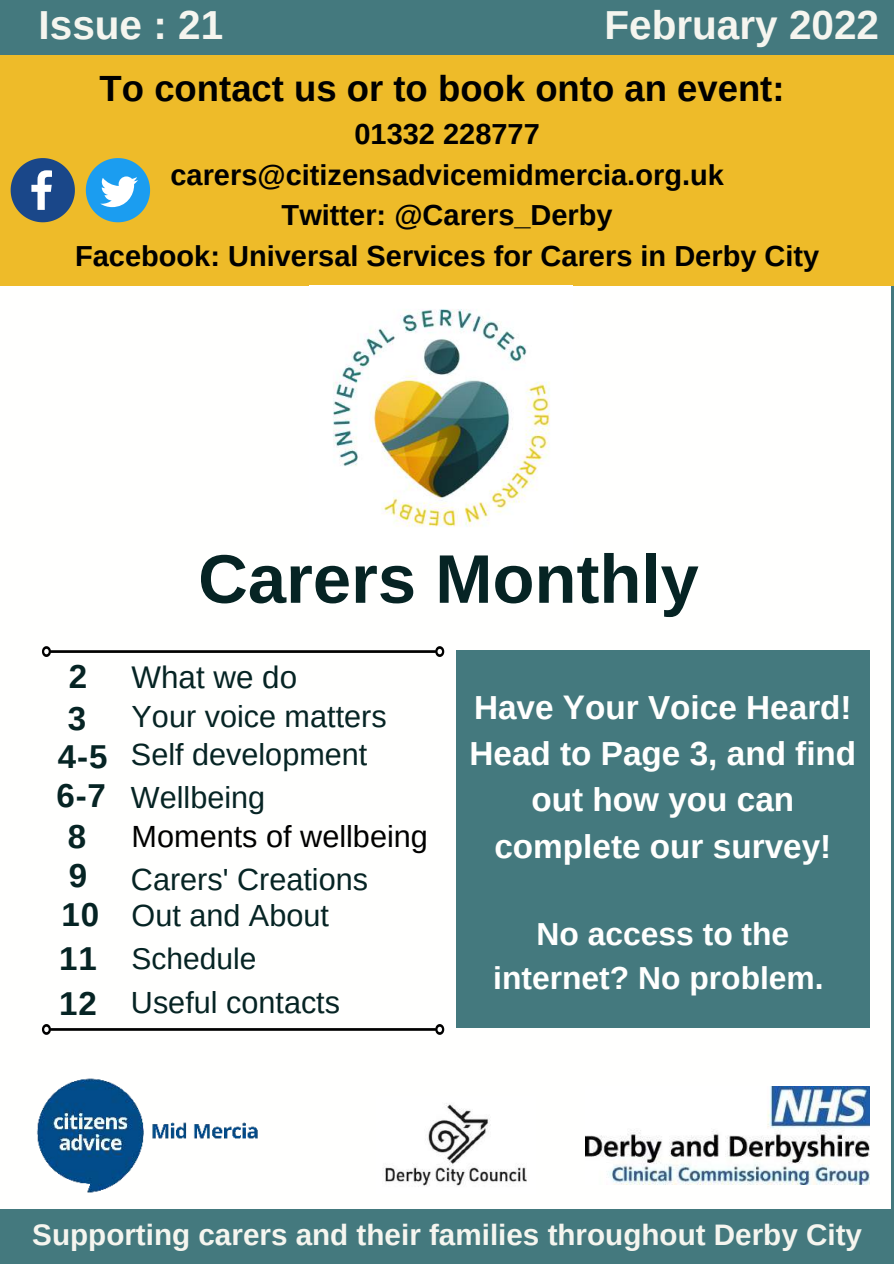
<style>
.page{position:relative;width:894px;height:1264px;background:#fff}
.page>*{position:absolute;margin:0;border:0;box-sizing:border-box;transform-origin:0 0}
.t1{font:700 68.7px "Arimo";color:#062424}
.t2{font:700 40.5px "Arimo";color:#f5f5ef}
.t3{font:700 36.45px "Arimo";color:#000}
.t4{font:700 33.3px/46.2px "Arimo";color:#fffffe;text-align:center}
.t5{font:700 33.15px/42.2px "Arimo";color:#062424}
.t6{font:700 33px "Arimo";color:#062424}
.t7{font:700 31.8px/44px "Arimo";color:#fffffe;text-align:center}
.t8{font:31.35px "Arimo";color:#062424}
.t9{font:30.6px/36.5px "Arimo";color:#062424}
.t10{font:30.6px "Arimo";color:#000}
.t11{font:29.85px "Arimo";color:#062424}
.t12{font:700 29.55px "Arimo";color:#f5f5ef}
.t13{font:700 28.95px/40.5px "Arimo";color:#000;text-align:center}
.s1{font-weight:700;font-size:33.15px}
</style>
<div class="page">
<div style="left:0;top:0;width:893px;height:1263px;background:#44797e"></div>
<div style="left:0;top:55px;width:891px;height:1153px;background:#fffffe"></div>
<div style="left:0;top:55px;width:893px;height:231px;background:#eebb29"></div>
<img style="left:333px;top:309px;width:217px;height:218px">
<hr style="left:51px;top:1028px;width:384px;height:2px;background:#000">
<svg style="left:42px;top:1024px;width:11px;height:11px"></svg>
<svg style="left:433px;top:1024px;width:12px;height:11px"></svg>
<hr style="left:51px;top:650px;width:384px;height:2px;background:#000">
<svg style="left:42px;top:646px;width:11px;height:11px"></svg>
<svg style="left:433px;top:646px;width:12px;height:11px"></svg>
<img style="left:585px;top:1086px;width:284px;height:98px">
<img style="left:385px;top:1103px;width:142px;height:83px">
<img style="left:37px;top:1078px;width:221px;height:115px">
<svg style="left:11px;top:158px;width:64px;height:64px"></svg>
<svg style="left:86px;top:158px;width:64px;height:64px"></svg>
<div style="left:456px;top:650px;width:413px;height:377px;background:#44797e"></div>
<h2 class="t2" style="left:39px;top:2px;width:186px">Issue : 21</h2>
<h2 class="t2" style="left:604px;top:2px;width:276px">February 2022</h2>
<p class="t3" style="left:100px;top:68px;width:686px">To contact us or to book onto an event:</p>
<p class="t13" style="left:75px;top:114px;width:745px">01332 228777 carers@citizensadvicemidmercia.org.uk<br>Twitter: @Carers_Derby<br>Facebook: Universal Services for Carers in Derby City</p>
<h1 class="t1" style="left:198px;top:540px;width:502px">Carers Monthly</h1>
<p class="t5" style="left:68px;top:655px;width:21px">2<br>3</p>
<p class="t6" style="left:58px;top:738px;width:51px">4-5</p>
<p class="t5" style="left:56px;top:775px;width:51px;line-height:40.2px;text-align:center">6-7<br>8</p>
<p class="t8" style="left:131px;top:659px;width:167px">What we do</p>
<p class="t9" style="left:131px;top:698px;width:256px">Your voice matters</p>
<p class="t9" style="left:131px;top:736px;width:238px">Self development</p>
<p class="t9" style="left:131px;top:779px;width:136px">Wellbeing</p>
<p class="t10" style="left:132px;top:819px;width:298px">Moments of wellbeing</p>
<p class="t5" style="left:69px;top:854px;width:20px">9</p>
<p class="t9" style="left:131px;top:860px;width:238px">Carers' Creations<br>Out and About</p>
<p class="t5" style="left:59px;top:937px;width:39px">11</p>
<p class="t5" style="left:61px;top:893px;width:39px">10</p>
<p class="t11" style="left:131px;top:941px;width:126px">Schedule</p>
<p class="t9" style="left:59px;top:984px;width:282px"><span class="s1">12</span> Useful contacts</p>
<p class="t4" style="left:469px;top:684px;width:388px">Have Your Voice Heard!<br>Head to Page 3, and find out how you can complete our survey!</p>
<p class="t7" style="left:493px;top:912px;width:332px">No access to the internet? No problem.</p>
<p class="t12" style="left:32px;top:1218px;width:831px">Supporting carers and their families throughout Derby City</p>
</div>
